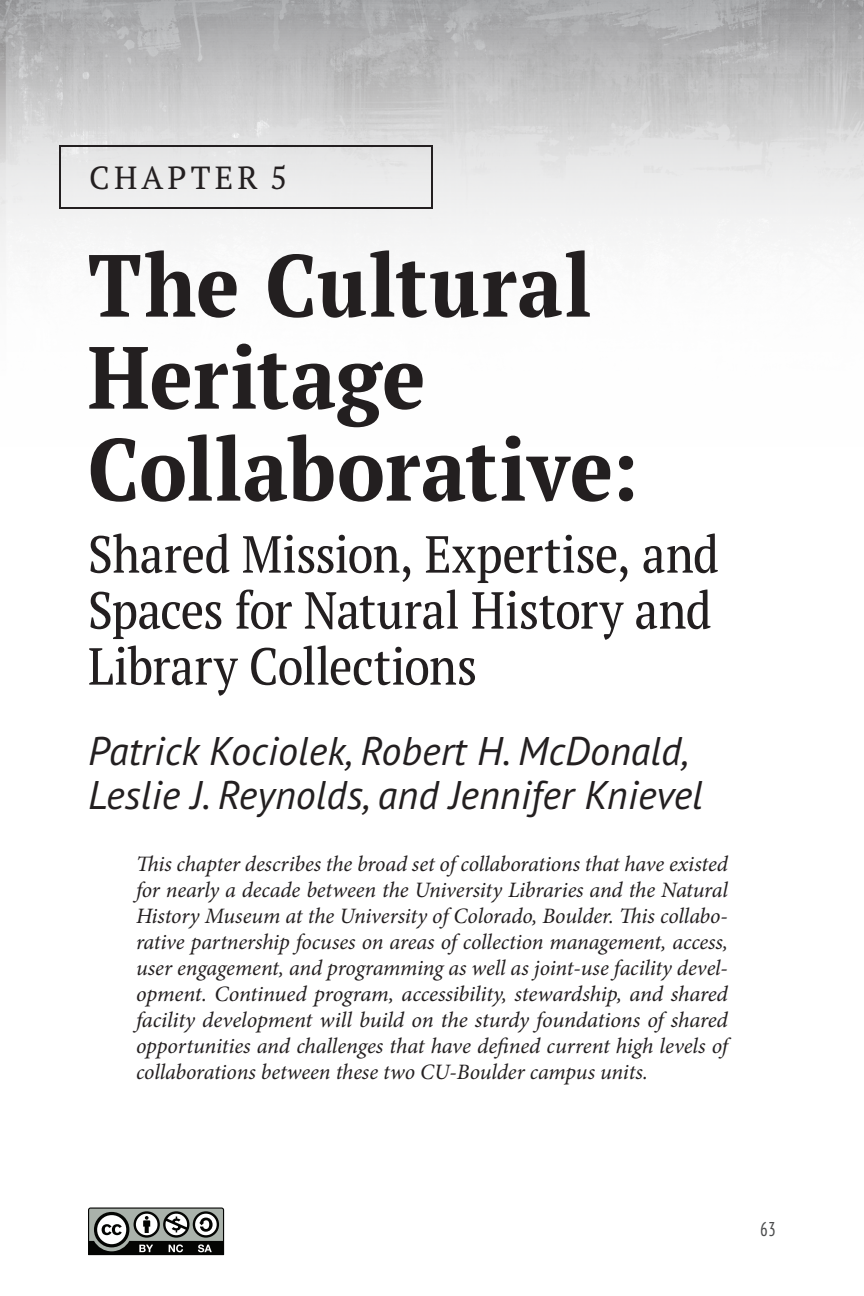
<style>
.page{position:relative;width:864px;height:1296px;background:#fff}
.page>*{position:absolute;margin:0;border:0;box-sizing:border-box;transform-origin:0 0}
.t1{font:700 condensed 88px/92px "PT Serif Pro";letter-spacing:.01em;color:#231f20}
.t2{font:condensed 52px/56px "PT Serif Pro";letter-spacing:-.005em;color:#231f20}
.t3{font:italic 40px/44px "PT Sans Pro";color:#231f20}
.t4{font:32px "PT Serif Pro";letter-spacing:.13em;color:#231f20}
.t5{font:italic 22px/26px "Minion Pro";letter-spacing:-.005em;color:#231f20;text-align:justify}
.t6{font:condensed 20px "PT Sans Pro";color:#4b4c4d}
</style>
<div class="page">
<svg style="left:0;top:0;width:864px;height:262px"></svg>
<div style="left:59px;top:145px;width:374px;height:64px;border:2px solid #231f20"></div>
<svg style="left:88px;top:1208px;width:137px;height:48px"></svg>
<h3 class="t4" style="left:89px;top:156px;width:199px">CHAPTER 5</h3>
<h1 class="t1" style="left:88px;top:238px;width:551px">The Cultural<br>Heritage<br>Collaborative:</h1>
<h2 class="t2" style="left:88px;top:525px;width:632px">Shared Mission, Expertise, and<br>Spaces for Natural History and<br>Library Collections</h2>
<h3 class="t3" style="left:88px;top:728px;width:617px">Patrick Kociolek, Robert H. McDonald,<br>Leslie J. Reynolds, and Jennifer Knievel</h3>
<p class="t5" style="left:136px;top:851px;width:594px">This chapter describes the broad set of collaborations that have existed for nearly a decade between the University Libraries and the Natural History Museum at the University of Colorado, Boulder. This collabo&shy;rative partnership focuses on areas of collection management, access, user engagement, and programming as well as joint-use facility devel&shy;opment. Continued program, accessibility, stewardship, and shared facility development will build on the sturdy foundations of shared opportunities and challenges that have defined current high levels of collaborations between these two CU-Boulder campus units.</p>
<p class="t6" style="left:760px;top:1216px;width:17px">63</p>
</div>
